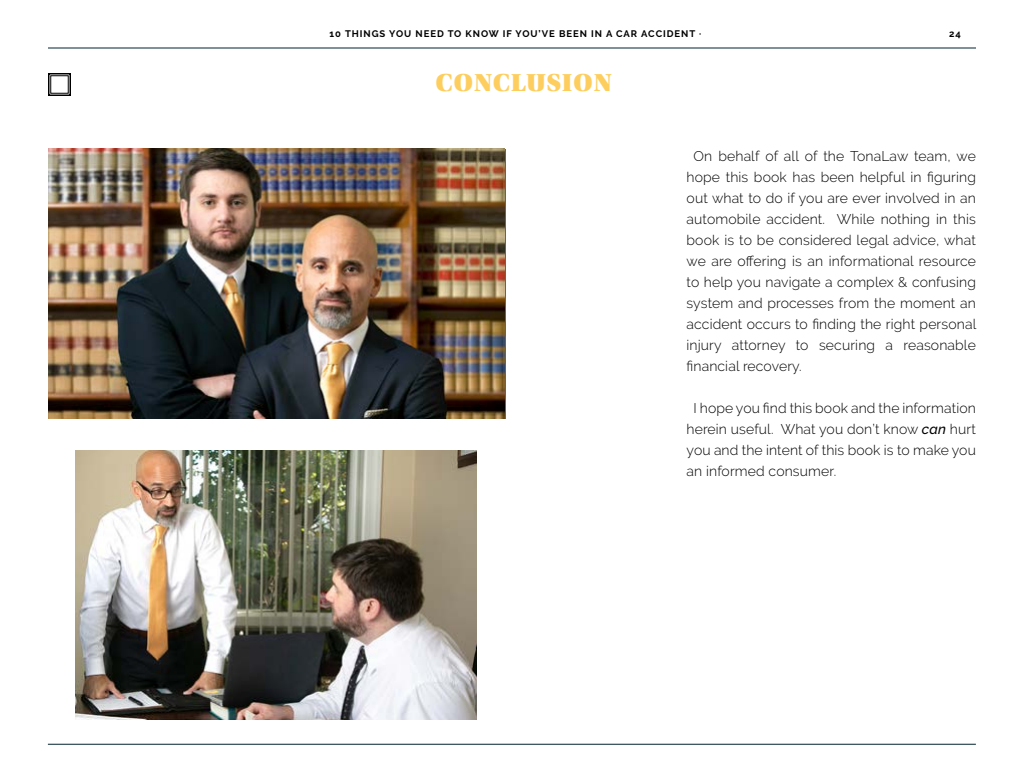
<style>
.page{position:relative;width:1024px;height:768px;background:#fff}
.page>*{position:absolute;margin:0;border:0;box-sizing:border-box;transform-origin:0 0}
.t1{font:26px "Utopia Std Black Headline";letter-spacing:.05em;color:#fdce5e}
.t2{font:300 14px/21px "Raleway";letter-spacing:.01em;color:#000;text-align:justify}
.t3{font:700 9.5px "Raleway";letter-spacing:.1em;color:#000}
.s1{font-weight:500;font-style:italic}
</style>
<div class="page">
<hr style="left:48px;top:48px;width:928px;height:1px;background:#00222f">
<hr style="left:48px;top:744px;width:928px;height:1px;background:#00222f">
<img style="left:48px;top:149px;width:457px;height:270px">
<img style="left:75px;top:450px;width:402px;height:270px">
<svg style="left:48px;top:73px;width:23px;height:23px"></svg>
<p class="t3" style="left:330px;top:28px;width:373px">10 THINGS YOU NEED TO KNOW IF YOU’VE BEEN IN A CAR ACCIDENT ∙</p>
<p class="t3" style="left:949px;top:30px;width:13px">24</p>
<h1 class="t1" style="left:436px;top:72px;width:177px">CONCLUSION</h1>
<p class="t2" style="left:687px;top:147px;width:291px;text-indent:7px">On behalf of all of the TonaLaw team, we hope this book has been helpful in figuring out what to do if you are ever involved in an automobile accident. While nothing in this book is to be considered legal advice, what we are offering is an informational resource to help you navigate a complex &amp; confusing system and processes from the moment an accident occurs to finding the right personal injury attorney to securing a reasonable financial recovery.</p>
<p class="t2" style="left:687px;top:398px;width:291px;text-indent:7px">I hope you find this book and the information herein useful. What you don’t know <span class="s1">can</span> hurt you and the intent of this book is to make you an informed consumer.</p>
</div>
